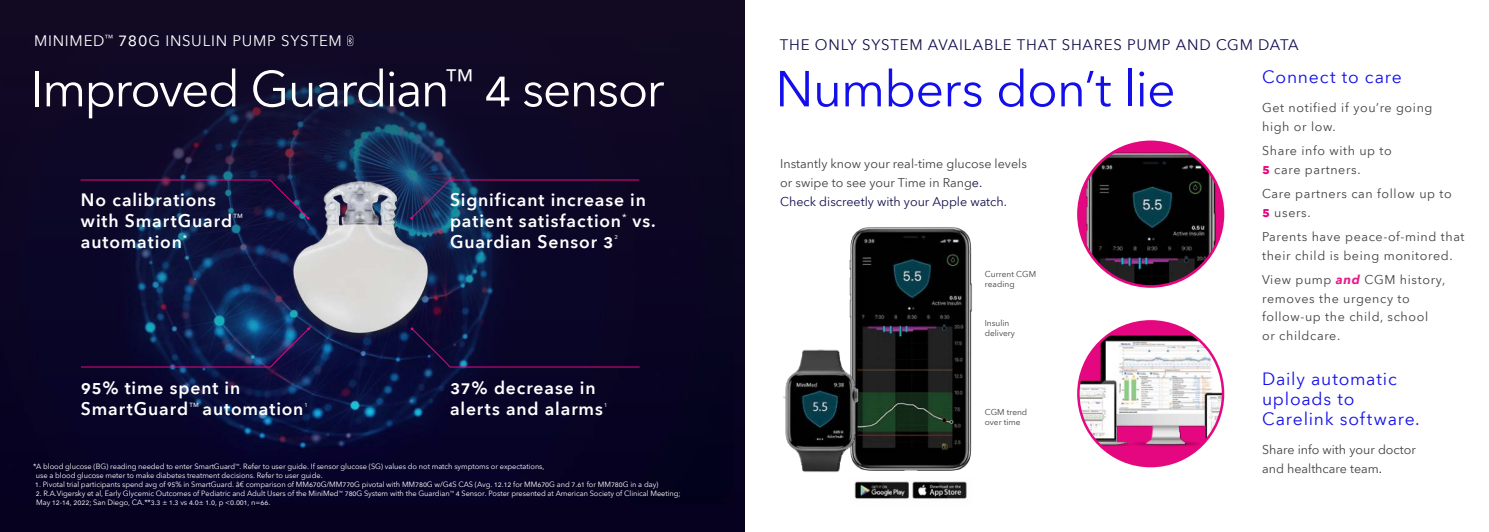
<style>
.page{position:relative;width:1489px;height:532px;background:#fff}
.page>*{position:absolute;margin:0;border:0;box-sizing:border-box;transform-origin:0 0}
.t1{font:50px "Avenir Next World";letter-spacing:-.04em;color:#fff}
.t2{font:50px "Avenir Next World";letter-spacing:-.015em;color:#130eea}
.t3{font:600 17.5px/21px "Avenir Next World";letter-spacing:.05em;color:#fff}
.t4{font:17.5px/20px "Avenir Next World";letter-spacing:.045em;color:#130eea}
.t5{font:15px "Avenir Next World";letter-spacing:.05em;color:#120e4b}
.t6{font:15px "Avenir Next World";letter-spacing:.05em;color:#fff}
.t7{font:12.5px/18.8px "Avenir Next World";letter-spacing:.05em;color:#404042}
.t8{font:12.5px/18.8px "Avenir Next World";color:#404042}
.t9{font:8.38px/10px "Avenir Next World";color:#404042}
.t10{font:7.5px/9px "Avenir Next World";letter-spacing:-.01em;color:#fff}
.t11{font:6.5px "Avenir Next World";color:#fff}
.s1{font-size:17.5px}
.s2{color:#120e4b}
.s3{font-weight:700;color:#e5077f}
.s4{font-weight:700;font-style:italic;color:#e71d8b}
</style>
<div class="page">
<img style="left:0;top:0;width:744px;height:531px">
<svg style="left:347px;top:35px;width:6px;height:11px"></svg>
<img style="left:1078px;top:147px;width:144px;height:139px">
<div style="left:1077px;top:140px;width:147px;height:148px;border:3px solid #e5077f;border-radius:50%"></div>
<div style="left:1078px;top:321px;width:144px;height:145px;background:#e5077f;border-radius:50%"></div>
<img style="left:1078px;top:335px;width:144px;height:117px">
<img style="left:245px;top:152px;width:220px;height:220px">
<svg style="left:80px;top:179px;width:229px;height:40px;background:#141139"></svg>
<svg style="left:80px;top:327px;width:230px;height:41px;background:#121a49"></svg>
<svg style="left:410px;top:179px;width:230px;height:40px;background:#14173c"></svg>
<svg style="left:410px;top:327px;width:230px;height:41px;background:#0e082e"></svg>
<img style="left:849px;top:227px;width:123px;height:244px">
<img style="left:783px;top:337px;width:81px;height:135px">
<img style="left:854px;top:481px;width:113px;height:18px">
<h3 class="t6" style="left:34px;top:35px;width:309px">MINIMED<sup>™</sup> <span class="s1">780</span>G INSULIN PUMP SYSTEM</h3>
<h1 class="t1" style="left:31px;top:68px;width:635px">Improved Guardian<sup>™</sup> 4 sensor</h1>
<h2 class="t3" style="left:81px;top:191px;width:163px">No calibrations with SmartGuard<sup>™ </sup>automation<sup>*</sup></h2>
<h2 class="t3" style="left:450px;top:191px;width:207px">Significant increase in patient satisfaction<sup>*</sup> vs.<br>Guardian Sensor 3</h2>
<p class="t11" style="left:614px;top:232px;width:5px">2</p>
<h2 class="t3" style="left:81px;top:377px;width:224px">95% time spent in<br>SmartGuard<sup>™</sup> automation</h2>
<p class="t11" style="left:304px;top:399px;width:5px">1</p>
<h2 class="t3" style="left:450px;top:377px;width:154px">37% decrease in alerts and alarms</h2>
<p class="t11" style="left:604px;top:399px;width:5px">1</p>
<p class="t10" style="left:36px;top:462px;width:510px;text-indent:-3px">*A blood glucose (BG) reading needed to enter SmartGuard<sup>™</sup>. Refer to user guide. If sensor glucose (SG) values do not match symptoms or expectations, use a blood glucose meter to make diabetes treatment decisions. Refer to user guide.</p>
<p class="t10" style="left:35px;top:480px;width:624px">1. Pivotal trial participants spend avg of 95% in SmartGuard. â€ comparison of MM670G/MM770G pivotal with MM780G w/G4S CAS (Avg. 12.12 for MM670G and 7.61 for MM780G in a day)</p>
<p class="t10" style="left:36px;top:489px;width:646px">2. R.A.Vigersky et al, Early Glycemic Outcomes of Pediatric and Adult Users of the MiniMed<sup>™</sup> 780G System with the Guardian<sup>™</sup> 4 Sensor. Poster presented at American Society of Clinical Meeting;<br>May 12-14, 2022; San Diego, CA.**3.3 ± 1.3 vs 4.0± 1.0, p &lt;0.001, n=66.</p>
<h3 class="t5" style="left:780px;top:32px;width:520px">THE ONLY SYSTEM AVAILABLE THAT SHARES PUMP AND CGM DATA</h3>
<h1 class="t2" style="left:775px;top:68px;width:402px">Numbers don’t lie</h1>
<h3 class="t8" style="left:780px;top:156px;width:248px">Instantly know your real-time glucose levels or swipe to see your Time in Rang<span class="s2">e.<br>Check discreetly with your Apple watch.</span></h3>
<p class="t9" style="left:984px;top:270px;width:53px">Current CGM reading</p>
<p class="t9" style="left:984px;top:318px;width:32px">Insulin delivery</p>
<p class="t9" style="left:984px;top:407px;width:44px">CGM trend over time</p>
<h2 class="t4" style="left:1261px;top:69px;width:141px">Connect to care</h2>
<h3 class="t7" style="left:1261px;top:100px;width:172px">Get notified if you’re going high or low.</h3>
<h3 class="t7" style="left:1261px;top:142px;width:131px">Share info with up to<br><span class="s3">5</span> care partners.</h3>
<h3 class="t7" style="left:1261px;top:185px;width:191px">Care partners can follow up to<br><span class="s3">5</span> users.</h3>
<h3 class="t7" style="left:1261px;top:228px;width:204px">Parents have peace-of-mind that their child is being monitored.</h3>
<h3 class="t7" style="left:1261px;top:271px;width:185px">View pump <span class="s4">and</span> CGM history, removes the urgency to follow-up the child, school<br>or childcare.</h3>
<h2 class="t4" style="left:1261px;top:370px;width:159px">Daily automatic uploads to<br>Carelink software.</h2>
<h3 class="t8" style="left:1261px;top:441px;width:155px">Share info with your doctor and healthcare team<span class="s2">.</span></h3>
</div>
